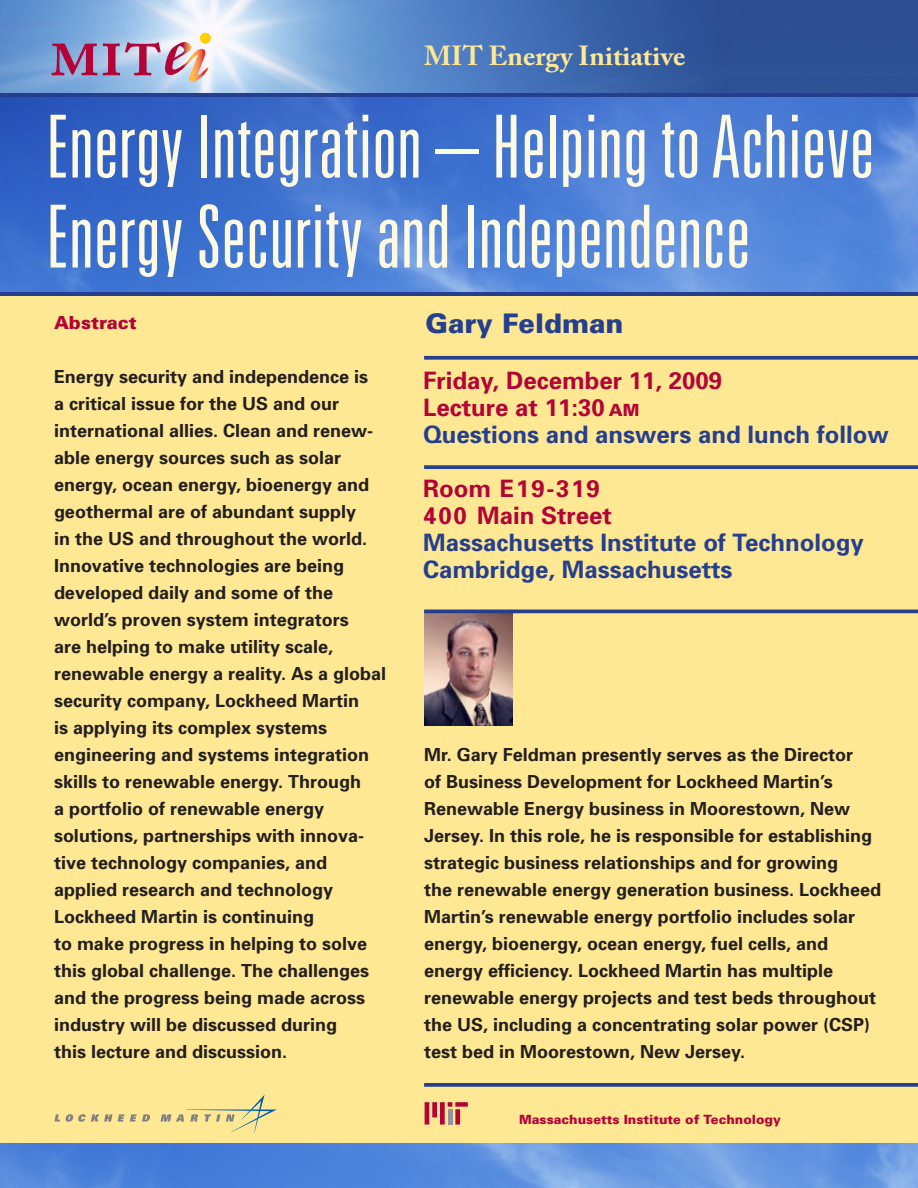
<style>
.page{position:relative;width:918px;height:1188px;background:#fff}
.page>*{position:absolute;margin:0;border:0;box-sizing:border-box;transform-origin:0 0}
.date{font:300 ultra-condensed 87px/90px "Univers";letter-spacing:.01em;color:#fef9e3}
.t1{font:700 27.45px "Adobe Caslon Pro";color:#ffe894}
.date-2{font:900 27px "Univers";color:#253f8e}
.t2{font:700 24px "Univers";color:#253f8e}
.t3{font:700 24px/27px "Univers";color:#b30437}
.t4{font:700 24px "Univers";letter-spacing:.075em;color:#b30437}
.t5{font:700 18px/27px "Univers";color:#231f20}
.t6{font:900 18px "Univers";color:#b30437}
.t7{font:900 12.75px "Univers";color:#b30437}
.s1{font-style:inherit}
.s2{font-weight:900;font-size:16.8px}
</style>
<div class="page">
<div style="left:0;top:294px;width:918px;height:894px;background:#ffe894"></div>
<img style="left:424px;top:613px;width:89px;height:113px">
<img style="left:0;top:0;width:918px;height:93px">
<img style="left:0;top:96px;width:918px;height:196px">
<img style="left:0;top:1143px;width:918px;height:45px">
<svg style="left:52px;top:43px;width:45px;height:32px"></svg>
<svg style="left:103px;top:33px;width:108px;height:49px;background:#c2aac0"></svg>
<div style="left:200px;top:33px;width:11px;height:11px;background:#fed105;border-radius:50%"></div>
<svg style="left:425px;top:1102px;width:43px;height:23px"></svg>
<hr style="left:448px;top:1109px;width:4px;height:16px;background:#939598">
<hr style="left:0;top:93px;width:918px;height:3px;background:#253f8e">
<hr style="left:0;top:292px;width:918px;height:4px;background:#253f8e">
<hr style="left:424px;top:610px;width:494px;height:3px;background:#253f8e">
<svg style="left:424px;top:1083px;width:494px;height:4px;background:#32498e"></svg>
<svg style="left:424px;top:465px;width:494px;height:4px;background:#334a8e"></svg>
<svg style="left:424px;top:356px;width:494px;height:4px;background:#374d8e"></svg>
<svg style="left:54px;top:1114px;width:58px;height:8px"></svg>
<svg style="left:118px;top:1114px;width:32px;height:8px"></svg>
<svg style="left:161px;top:1095px;width:116px;height:38px"></svg>
<p class="t1" style="left:424px;top:40px;width:263px"><span class="s1">MIT</span> Energy Initiative</p>
<p class="date" style="left:46px;top:100px;width:830px">Energy Integration – Helping to Achieve<br>Energy Security and Independence</p>
<p class="date-2" style="left:426px;top:307px;width:199px">Gary Feldman</p>
<p class="t6" style="left:54px;top:312px;width:84px">Abstract</p>
<p class="t5" style="left:54px;top:363px;width:334px">Energy security and independence is<br>a critical issue for the US and our international allies. Clean and renew&shy;able energy sources such as solar energy, ocean energy, bioenergy and geothermal are of abundant supply<br>in the US and throughout the world.<br>Innovative technologies are being developed daily and some of the world’s proven system integrators<br>are helping to make utility scale, renewable energy a reality. As a global security company, Lockheed Martin<br>is applying its complex systems engineering and systems integration skills to renewable energy. Through<br>a portfolio of renewable energy solutions, partnerships with innova&shy;tive technology companies, and applied research and technology Lockheed Martin is continuing<br>to make progress in helping to solve this global challenge. The challenges and the progress being made across industry will be discussed during<br>this lecture and discussion.</p>
<p class="t3" style="left:423px;top:366px;width:300px">Friday, December 11, 2009<br>Lecture at 11:30 <span class="s2">am</span></p>
<p class="t2" style="left:423px;top:419px;width:467px">Questions and answers and lunch follow</p>
<p class="t4" style="left:423px;top:473px;width:178px">Room E19-319</p>
<p class="t3" style="left:423px;top:501px;width:190px">400 Main Street</p>
<p class="t2" style="left:423px;top:527px;width:442px">Massachusetts Institute of Technology</p>
<p class="t2" style="left:423px;top:554px;width:311px">Cambridge, Massachusetts</p>
<p class="t5" style="left:424px;top:740px;width:459px">Mr. Gary Feldman presently serves as the Director<br>of Business Development for Lockheed Martin’s Renewable Energy business in Moorestown, New Jersey. In this role, he is responsible for establishing strategic business relationships and for growing<br>the renewable energy generation business. Lockheed Martin’s renewable energy portfolio includes solar energy, bioenergy, ocean energy, fuel cells, and energy efficiency. Lockheed Martin has multiple renewable energy projects and test beds throughout the US, including a concentrating solar power (CSP) test bed in Moorestown, New Jersey.</p>
<p class="t7" style="left:519px;top:1112px;width:263px">Massachusetts Institute of Technology</p>
</div>
